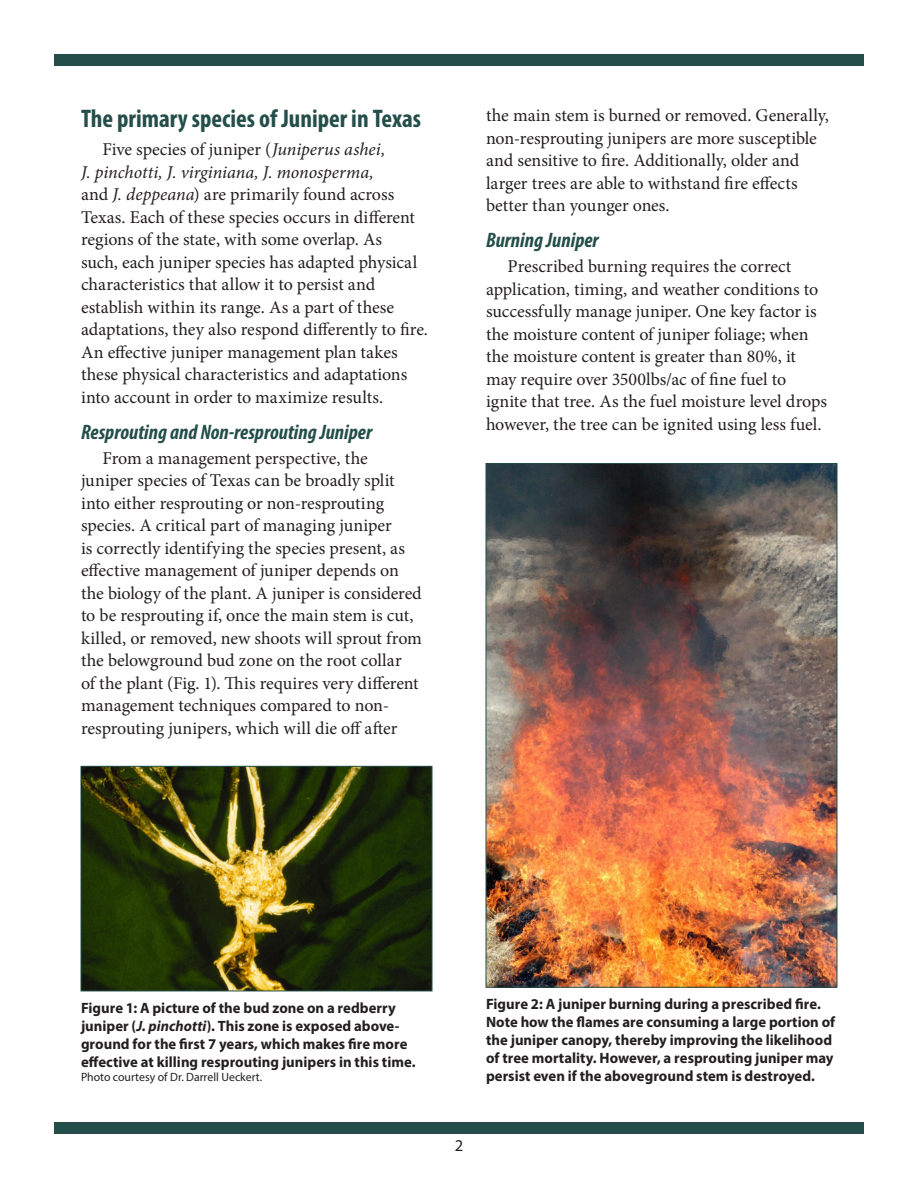
<style>
.page{position:relative;width:918px;height:1188px;background:#fff}
.page>*{position:absolute;margin:0;border:0;box-sizing:border-box;transform-origin:0 0}
.heading1{font:700 condensed 25.5px "Myriad Pro";color:#244e49}
.heading2{font:italic 700 condensed 21px "Myriad Pro";color:#244e49}
.body_text{font:18px/22.5px "Minion Pro";letter-spacing:-.005em;color:#231f20}
.t1{font:16.5px "Myriad Pro";color:#231f20}
.captions{font:700 15px/18px "Myriad Pro";color:#231f20}
.captions-2{font:12px "Myriad Pro";color:#231f20}
.s1{font-style:italic}
</style>
<div class="page">
<div style="left:54px;top:54px;width:810px;height:12px;background:#244e49"></div>
<div style="left:54px;top:1122px;width:810px;height:12px;background:#244e49"></div>
<img style="left:83px;top:768px;width:347px;height:221px">
<div style="left:81px;top:766px;width:351px;height:225px;border:1px solid #244e49"></div>
<img style="left:488px;top:465px;width:347px;height:520px">
<p class="heading1" style="left:81px;top:103px;width:342px">The primary species of Juniper in Texas</p>
<p class="body_text" style="left:81px;top:138px;width:349px;text-indent:22px">Five species of juniper (<span class="s1">Juniperus ashei,<br>J. pinchotti, J. virginiana, J. monosperma,<br></span>and <span class="s1">J. deppeana</span>) are primarily found across Texas. Each of these species occurs in different regions of the state, with some overlap. As<br>such, each juniper species has adapted physical characteristics that allow it to persist and establish within its range. As a part of these adaptations, they also respond differently to fire.<br>An effective juniper management plan takes these physical characteristics and adaptations into account in order to maximize results.</p>
<p class="heading2" style="left:81px;top:418px;width:293px">Resprouting and Non-resprouting Juniper</p>
<p class="body_text" style="left:81px;top:447px;width:343px;text-indent:22px">From a management perspective, the juniper species of Texas can be broadly split into either resprouting or non-resprouting species. A critical part of managing juniper<br>is correctly identifying the species present, as effective management of juniper depends on the biology of the plant. A juniper is considered to be resprouting if, once the main stem is cut, killed, or removed, new shoots will sprout from the belowground bud zone on the root collar<br>of the plant (Fig. 1). This requires very different management techniques compared to non&shy;resprouting junipers, which will die off after</p>
<p class="body_text" style="left:486px;top:104px;width:344px">the main stem is burned or removed. Generally, non-resprouting junipers are more susceptible and sensitive to fire. Additionally, older and larger trees are able to withstand fire effects better than younger ones.</p>
<p class="heading2" style="left:486px;top:227px;width:114px">Burning Juniper</p>
<p class="body_text" style="left:486px;top:255px;width:343px;text-indent:22px">Prescribed burning requires the correct application, timing, and weather conditions to successfully manage juniper. One key factor is the moisture content of juniper foliage; when the moisture content is greater than 80%, it may require over 3500lbs/ac of fine fuel to ignite that tree. As the fuel moisture level drops however, the tree can be ignited using less fuel.</p>
<p class="captions" style="left:81px;top:998px;width:336px">Figure 1: A picture of the bud zone on a redberry juniper (<span class="s1">J. pinchotti</span>). This zone is exposed above&shy;ground for the first 7 years, which makes fire more effective at killing resprouting junipers in this time.</p>
<p class="captions-2" style="left:81px;top:1070px;width:183px">Photo courtesy of Dr. Darrell Ueckert.</p>
<p class="t1" style="left:455px;top:1135px;width:10px">2</p>
<p class="captions" style="left:486px;top:995px;width:351px">Figure 2: A juniper burning during a prescribed fire.<br>Note how the flames are consuming a large portion of the juniper canopy, thereby improving the likelihood of tree mortality. However, a resprouting juniper may persist even if the aboveground stem is destroyed.</p>
</div>
